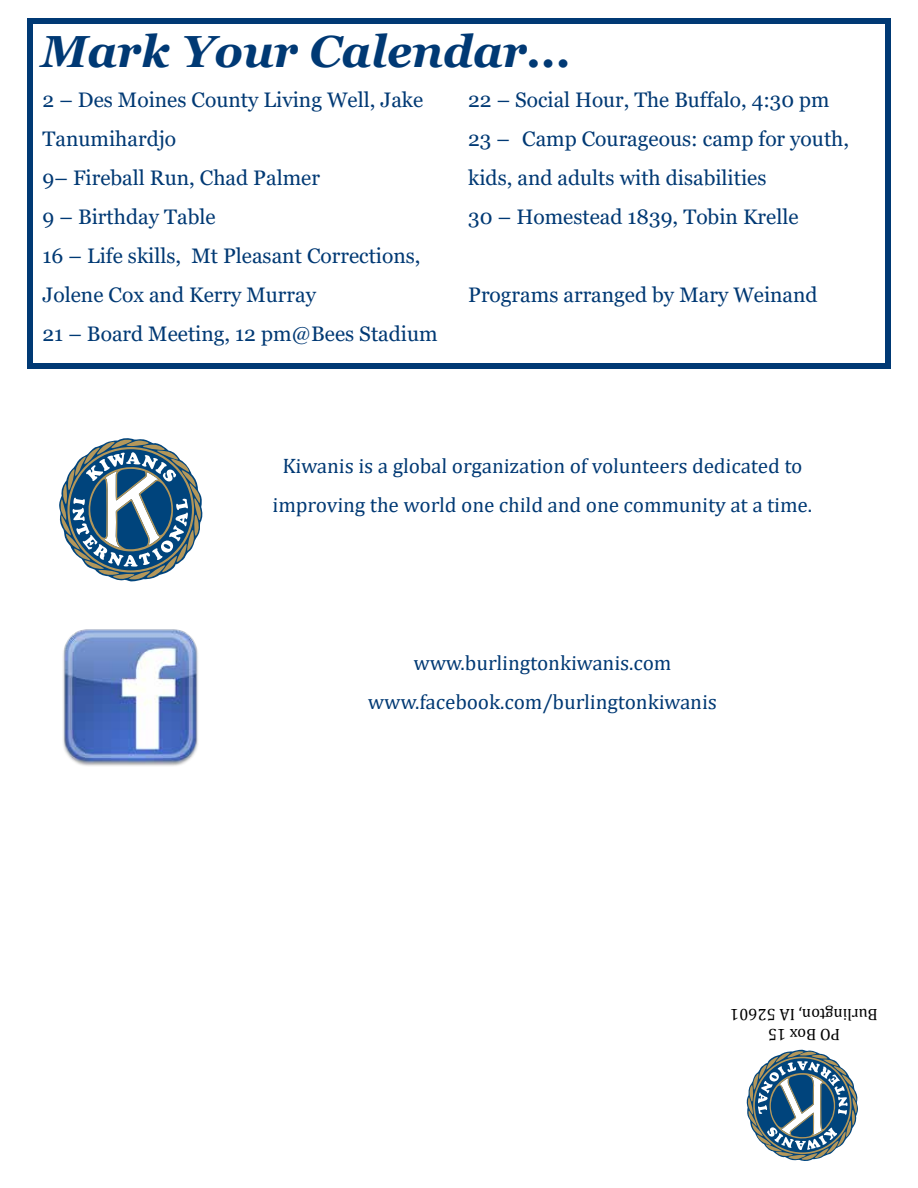
<style>
.page{position:relative;width:918px;height:1188px;background:#fff}
.page>*{position:absolute;margin:0;border:0;box-sizing:border-box;transform-origin:0 0}
.t1{font:italic 700 45px "Georgia";color:#003974}
.t2{font:21px/39px "Georgia";color:#003974}
.t3{font:21px/39px "Cambria";color:#003974;text-align:center}
.t4{font:16.5px/19.8px "Cambria";color:#000;text-align:center}
</style>
<div class="page">
<div style="left:27px;top:18px;width:864px;height:351px;border:6px solid #003974"></div>
<svg style="left:747px;top:1050px;width:111px;height:111px"></svg>
<svg style="left:59px;top:438px;width:143px;height:143px"></svg>
<img style="left:63px;top:629px;width:135px;height:137px">
<h1 class="t1" style="left:41px;top:22px;width:532px">Mark Your Calendar...</h1>
<p class="t2" style="left:43px;top:81px;width:397px">2 – Des Moines County Living Well, Jake<br>Tanumihardjo<br>9– Fireball Run, Chad Palmer<br>9 – Birthday Table<br>16 – Life skills, Mt Pleasant Corrections,<br>Jolene Cox and Kerry Murray<br>21 – Board Meeting, 12 pm@Bees Stadium</p>
<p class="t2" style="left:468px;top:81px;width:382px">22 – Social Hour, The Buffalo, 4:30 pm 23 – Camp Courageous: camp for youth, kids, and adults with disabilities<br>30 – Homestead 1839, Tobin Krelle</p>
<p class="t2" style="left:468px;top:276px;width:351px">Programs arranged by Mary Weinand</p>
<p class="t3" style="left:273px;top:446px;width:543px">Kiwanis is a global organization of volunteers dedicated to improving the world one child and one community at a time.</p>
<p class="t3" style="left:368px;top:643px;width:352px">www.burlingtonkiwanis.com www.facebook.com/burlingtonkiwanis</p>
<p class="t4" style="left:878px;top:1045px;width:149px;rotate:-180deg">PO Box 15<br>Burlington, IA 52601</p>
</div>
